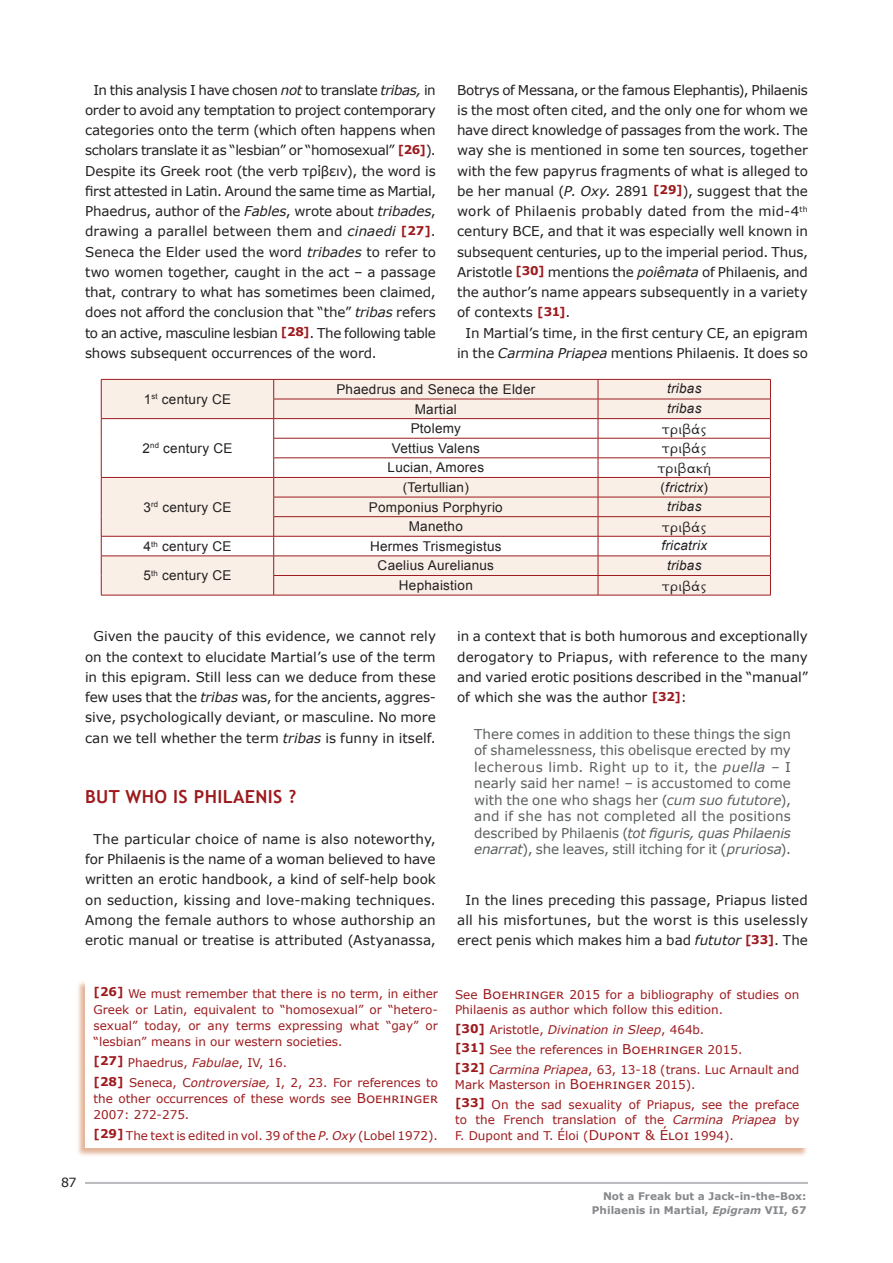
<style>
.page{position:relative;width:893px;height:1263px;background:#fff}
.page>*{position:absolute;margin:0;border:0;box-sizing:border-box;transform-origin:0 0}
.t1{font:700 18px "Trebuchet MS";letter-spacing:.02em;color:#9d1b1e}
.t2{font:15px "New Athena Unicode";letter-spacing:.02em;color:#231f20}
.t3{font:13.5px/20.2px "Verdana";color:#231f20;text-align:justify}
.t4{font:13.5px/16.5px "Verdana";letter-spacing:.005em;color:#5b5f60;text-align:justify}
.t5{font:13.5px "Arial";letter-spacing:.02em;color:#231f20}
.t6{font:italic 13.5px "Arial";letter-spacing:.02em;color:#231f20}
.t7{font:12.6px "Verdana";color:#231f20}
.t8{font:12px/16.2px "Verdana";color:#9d1b1e}
.t9{font:700 10.5px/13.5px "Verdana";color:#87898c;text-align:right}
.s1{font-style:italic}
.s2{font-weight:700;font-size:12px;color:#9d1b1e}
.s3{font-style:normal}
.s4{font-weight:700}
.s5{font-size:13.5px}
</style>
<div class="page">
<hr style="left:85px;top:1182px;width:723px;height:2px;background:#bcbdc0">
<div style="left:76px;top:980px;width:732px;height:177px;background:#c86c33;opacity:.5"></div>
<div style="left:85px;top:980px;width:723px;height:168px;background:#fff"></div>
<div style="left:102px;top:380px;width:668px;height:215px;background:#f9efe7"></div>
<svg style="left:102px;top:419px;width:668px;height:137px"></svg>
<hr style="left:101px;top:379px;width:173px;height:1px;background:#9d1b1e">
<hr style="left:598px;top:379px;width:173px;height:1px;background:#9d1b1e">
<hr style="left:598px;top:399px;width:173px;height:1px;background:#9d1b1e">
<hr style="left:101px;top:418px;width:173px;height:1px;background:#9d1b1e">
<hr style="left:598px;top:418px;width:173px;height:1px;background:#9d1b1e">
<hr style="left:598px;top:438px;width:173px;height:1px;background:#9d1b1e">
<hr style="left:598px;top:458px;width:173px;height:1px;background:#9d1b1e">
<hr style="left:101px;top:477px;width:173px;height:1px;background:#9d1b1e">
<hr style="left:598px;top:477px;width:173px;height:1px;background:#9d1b1e">
<hr style="left:598px;top:497px;width:173px;height:1px;background:#9d1b1e">
<hr style="left:598px;top:516px;width:173px;height:1px;background:#9d1b1e">
<hr style="left:101px;top:536px;width:173px;height:1px;background:#9d1b1e">
<hr style="left:598px;top:536px;width:173px;height:1px;background:#9d1b1e">
<hr style="left:101px;top:556px;width:173px;height:1px;background:#9d1b1e">
<hr style="left:598px;top:556px;width:173px;height:1px;background:#9d1b1e">
<hr style="left:598px;top:575px;width:173px;height:1px;background:#9d1b1e">
<svg style="left:770px;top:380px;width:1px;height:215px"></svg>
<hr style="left:101px;top:595px;width:173px;height:1px;background:#9d1b1e">
<hr style="left:598px;top:595px;width:173px;height:1px;background:#9d1b1e">
<svg style="left:101px;top:380px;width:1px;height:215px"></svg>
<hr style="left:274px;top:379px;width:324px;height:1px;background:#9d1b1e">
<svg style="left:273px;top:380px;width:326px;height:215px"></svg>
<hr style="left:274px;top:595px;width:324px;height:1px;background:#9d1b1e">
<p class="t3" style="left:85px;top:79px;width:352px;text-indent:9px">In this analysis I have chosen <span class="s1">not</span> to translate <span class="s1">tribas,</span> in order to avoid any temptation to project contemporary categories onto the term (which often happens when scholars translate it as “lesbian” or “homosexual” <span class="s2">[26]</span>).<br>Despite its Greek root (the verb τρίβειν), the word is first attested in Latin. Around the same time as Martial, Phaedrus, author of the <span class="s1">Fables</span>, wrote about <span class="s1">tribades</span>, drawing a parallel between them and <span class="s1">cinaedi</span> <span class="s2">[27]</span>.<br>Seneca the Elder used the word <span class="s1">tribades</span> to refer to two women together, caught in the act – a passage that, contrary to what has sometimes been claimed, does not afford the conclusion that “the” <span class="s1">tribas</span> refers to an active, masculine lesbian <span class="s2">[28]</span>. The following table shows subsequent occurrences of the word.</p>
<p class="t3" style="left:457px;top:79px;width:352px">Botrys of Messana, or the famous Elephantis), Philaenis is the most often cited, and the only one for whom we have direct knowledge of passages from the work. The way she is mentioned in some ten sources, together with the few papyrus fragments of what is alleged to be her manual (<span class="s1">P. Oxy.</span> 2891 <span class="s2">[29]</span>), suggest that the work of Philaenis probably dated from the mid-4<sup>th </sup>century BCE, and that it was especially well known in subsequent centuries, up to the imperial period. Thus, Aristotle <span class="s2">[30]</span> mentions the <span class="s1">poiêmata</span> of Philaenis, and the author’s name appears subsequently in a variety of contexts <span class="s2">[31]</span>.</p>
<p class="t3" style="left:457px;top:322px;width:352px;text-align:right">In Martial’s time, in the first century CE, an epigram in the <span class="s1">Carmina Priapea</span> mentions Philaenis. It does so</p>
<p class="t5" style="left:144px;top:392px;width:89px">1<sup>st</sup> century CE</p>
<p class="t5" style="left:142px;top:441px;width:92px">2<sup>nd</sup> century CE</p>
<p class="t5" style="left:143px;top:499px;width:90px">3<sup>rd</sup> century CE</p>
<p class="t5" style="left:336px;top:382px;width:200px">Phaedrus and Seneca the Elder</p>
<p class="t6" style="left:667px;top:381px;width:36px">tribas</p>
<p class="t5" style="left:415px;top:401px;width:44px">Martial</p>
<p class="t6" style="left:667px;top:401px;width:36px">tribas</p>
<p class="t5" style="left:411px;top:421px;width:52px">Ptolemy</p>
<p class="t2" style="left:662px;top:423px;width:46px">τριβάς</p>
<p class="t5" style="left:392px;top:440px;width:90px">Vettius Valens</p>
<p class="t2" style="left:662px;top:442px;width:46px">τριβάς</p>
<p class="t5" style="left:388px;top:460px;width:98px">Lucian, Amores</p>
<p class="t2" style="left:657px;top:462px;width:55px">τριβακή</p>
<p class="t5" style="left:403px;top:480px;width:67px">(Tertullian)</p>
<p class="t6" style="left:660px;top:479px;width:49px"><span class="s3">(</span>frictrix<span class="s3">)</span></p>
<p class="t5" style="left:369px;top:499px;width:135px">Pomponius Porphyrio</p>
<p class="t6" style="left:667px;top:499px;width:36px">tribas</p>
<p class="t5" style="left:409px;top:519px;width:56px">Manetho</p>
<p class="t2" style="left:662px;top:521px;width:46px">τριβάς</p>
<p class="t5" style="left:144px;top:539px;width:89px">4<sup>th</sup> century CE</p>
<p class="t5" style="left:370px;top:538px;width:133px">Hermes Trismegistus</p>
<p class="t6" style="left:661px;top:538px;width:47px">fricatrix</p>
<p class="t5" style="left:144px;top:568px;width:89px">5<sup>th</sup> century CE</p>
<p class="t5" style="left:378px;top:558px;width:118px">Caelius Aurelianus</p>
<p class="t6" style="left:667px;top:558px;width:36px">tribas</p>
<p class="t5" style="left:399px;top:578px;width:75px">Hephaistion</p>
<p class="t2" style="left:662px;top:580px;width:46px">τριβάς</p>
<p class="t3" style="left:85px;top:626px;width:352px;text-indent:9px">Given the paucity of this evidence, we cannot rely on the context to elucidate Martial’s use of the term in this epigram. Still less can we deduce from these few uses that the <span class="s1">tribas</span> was, for the ancients, aggres&shy;sive, psychologically deviant, or masculine. No more can we tell whether the term <span class="s1">tribas</span> is funny in itself.</p>
<h1 class="t1" style="left:85px;top:786px;width:213px">BUT WHO IS PHILAENIS ?</h1>
<p class="t3" style="left:85px;top:828px;width:352px;text-indent:9px">The particular choice of name is also noteworthy, for Philaenis is the name of a woman believed to have written an erotic handbook, a kind of self-help book on seduction, kissing and love-making techniques.<br>Among the female authors to whose authorship an erotic manual or treatise is attributed (Astyanassa,</p>
<p class="t3" style="left:457px;top:626px;width:352px">in a context that is both humorous and exceptionally derogatory to Priapus, with reference to the many and varied erotic positions described in the “manual” of which she was the author <span class="s2">[32]</span>:</p>
<p class="t4" style="left:474px;top:725px;width:318px">There comes in addition to these things the sign of shamelessness, this obelisque erected by my lecherous limb. Right up to it, the <span class="s1">puella –</span> I nearly said her name! – is accustomed to come with the one who shags her (<span class="s1">cum suo fututore</span>), and if she has not completed all the positions described by Philaenis (<span class="s1">tot figuris, quas Philaenis enarrat</span>), she leaves, still itching for it (<span class="s1">pruriosa</span>).</p>
<p class="t3" style="left:457px;top:889px;width:352px;text-indent:9px">In the lines preceding this passage, Priapus listed all his misfortunes, but the worst is this uselessly erect penis which makes him a bad <span class="s1">fututor</span> <span class="s2">[33]</span>. The</p>
<p class="t7" style="left:61px;top:1174px;width:17px">87</p>
<p class="t8" style="left:94px;top:985px;width:346px;text-align:justify"><span class="s4">[26]</span> We must remember that there is no term, in either Greek or Latin, equivalent to “homosexual” or “hetero&shy;sexual” today, or any terms expressing what “gay” or “lesbian” means in our western societies.</p>
<p class="t8" style="left:94px;top:1052px;width:346px;line-height:20.4px"><span class="s4">[27]</span> Phaedrus, <span class="s1">Fabulae</span>, IV, 16.<br><span class="s4">[28]</span> Seneca, C<span class="s1">ontroversiae,</span> I, 2, 23. For references to</p>
<p class="t8" style="left:94px;top:1090px;width:344px">the other occurrences of these words see <span class="s5">Boehringer<br></span>2007: 272-275.</p>
<p class="t8" style="left:94px;top:1127px;width:346px"><span class="s4">[29]</span> The text is edited in vol. 39 of the <span class="s1">P. Oxy</span> (Lobel 1972).</p>
<p class="t8" style="left:455px;top:986px;width:346px;line-height:15.5px">See <span class="s5">Boehringer</span> 2015 for a bibliography of studies on<br>Philaenis as author which follow this edition.</p>
<p class="t8" style="left:455px;top:1019px;width:346px;line-height:19.6px"><span class="s4">[30]</span> Aristotle, <span class="s1">Divination in Sleep</span>, 464b.<br><span class="s4">[31]</span> See the references in <span class="s5">Boehringer</span> 2015.<br><span class="s4">[32]</span> <span class="s1">Carmina Priapea</span>, 63, 13-18 (trans. Luc Arnault and</p>
<p class="t8" style="left:455px;top:1074px;width:346px;line-height:19.6px">Mark Masterson in <span class="s5">Boehringer</span> 2015).<br><span class="s4">[33]</span> On the sad sexuality of Priapus, see the preface</p>
<p class="t8" style="left:455px;top:1112px;width:346px;line-height:15.5px">to the French translation of the <span class="s1">Carmina Priapea</span> by<br>F. Dupont and T. Éloi (<span class="s5">Dupont &amp; Éloi</span> 1994).</p>
<p class="t9" style="left:592px;top:1189px;width:216px">Not a Freak but a Jack-in-the-Box:<br>Philaenis in Martial, <span class="s1">Epigram</span> VII, 67</p>
</div>
